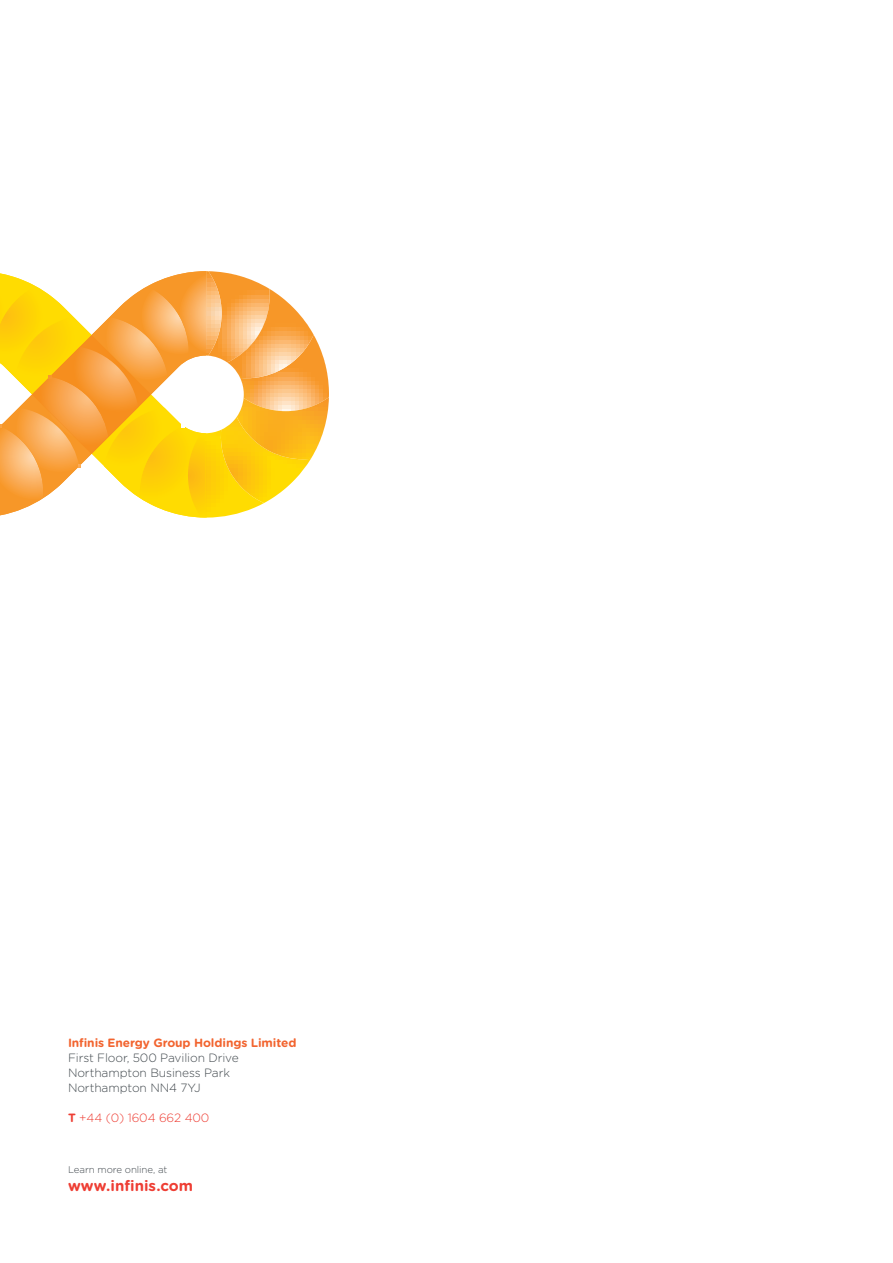
<style>
.page{position:relative;width:893px;height:1263px;background:#fff}
.page>*{position:absolute;margin:0;border:0;box-sizing:border-box;transform-origin:0 0}
.t1{font:700 15px "Gotham Rounded";color:#ee3e34}
.t2{font:300 12px/15px "Gotham Rounded";letter-spacing:-.01em;color:#434a4f}
.t3{font:700 12px "Gotham Rounded";letter-spacing:-.01em;color:#f2642f}
.t4{font:300 12px "Gotham Rounded";letter-spacing:-.01em;color:#ee3e34}
.t5{font:300 9.75px "Gotham Rounded";letter-spacing:-.01em;color:#434a4f}
.s1{font-weight:700}
</style>
<div class="page">
<svg style="left:0;top:271px;width:329px;height:247px"></svg>
<img style="left:50px;top:377px;width:43px;height:25px">
<p class="t3" style="left:68px;top:1034px;width:230px">Infinis Energy Group Holdings Limited</p>
<p class="t2" style="left:68px;top:1050px;width:172px">First Floor, 500 Pavilion Drive<br>Northampton Business Park<br>Northampton NN4 7YJ</p>
<p class="t4" style="left:68px;top:1110px;width:143px"><span class="s1">T</span> +44 (0) 1604 662 400</p>
<p class="t5" style="left:68px;top:1163px;width:101px">Learn more online, at</p>
<p class="t1" style="left:68px;top:1174px;width:127px">www.infinis.com</p>
</div>
